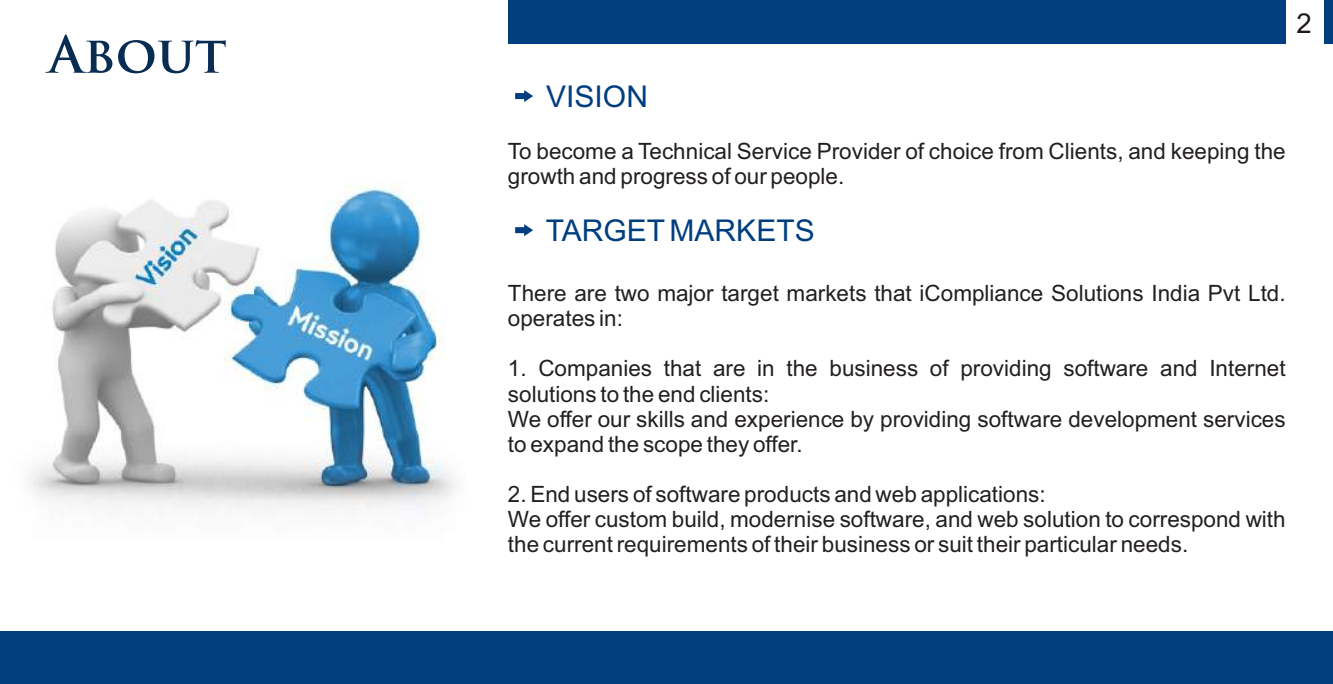
<style>
.page{position:relative;width:1333px;height:684px;background:#fff}
.page>*{position:absolute;margin:0;border:0;box-sizing:border-box;transform-origin:0 0}
.t1{font:700 50px "Trajan Pro";color:#092c52}
.t2{font:30px "Arial";color:#003e80}
.t3{font:27.5px "Arial";color:#1f1a17}
.t4{font:22.5px/25.2px "Arial";color:#231f20}
</style>
<div class="page">
<div style="left:508px;top:0;width:778px;height:43px;background:#003e80"></div>
<div style="left:0;top:631px;width:1333px;height:53px;background:#003e80"></div>
<div style="left:1324px;top:0;width:8px;height:43px;background:#003e80"></div>
<img style="left:30px;top:184px;width:425px;height:325px">
<svg style="left:515px;top:90px;width:18px;height:12px"></svg>
<svg style="left:515px;top:224px;width:18px;height:12px"></svg>
<h1 class="t1" style="left:49px;top:35px;width:180px">About</h1>
<p class="t3" style="left:1296px;top:13px;width:17px">2</p>
<h2 class="t2" style="left:546px;top:85px;width:103px">VISION</h2>
<p class="t4" style="left:508px;top:140px;width:779px">To become a Technical Service Provider of choice from Clients, and keeping the growth and progress of our people.</p>
<h2 class="t2" style="left:546px;top:219px;width:270px">TARGET MARKETS</h2>
<p class="t4" style="left:508px;top:283px;width:779px">There are two major target markets that iCompliance Solutions India Pvt Ltd. operates in:</p>
<p class="t4" style="left:508px;top:358px;width:779px">1. Companies that are in the business of providing software and Internet solutions to the end clients:<br>We offer our skills and experience by providing software development services to expand the scope they offer.</p>
<p class="t4" style="left:508px;top:484px;width:779px">2. End users of software products and web applications:<br>We offer custom build, modernise software, and web solution to correspond with the current requirements of their business or suit their particular needs.</p>
</div>
